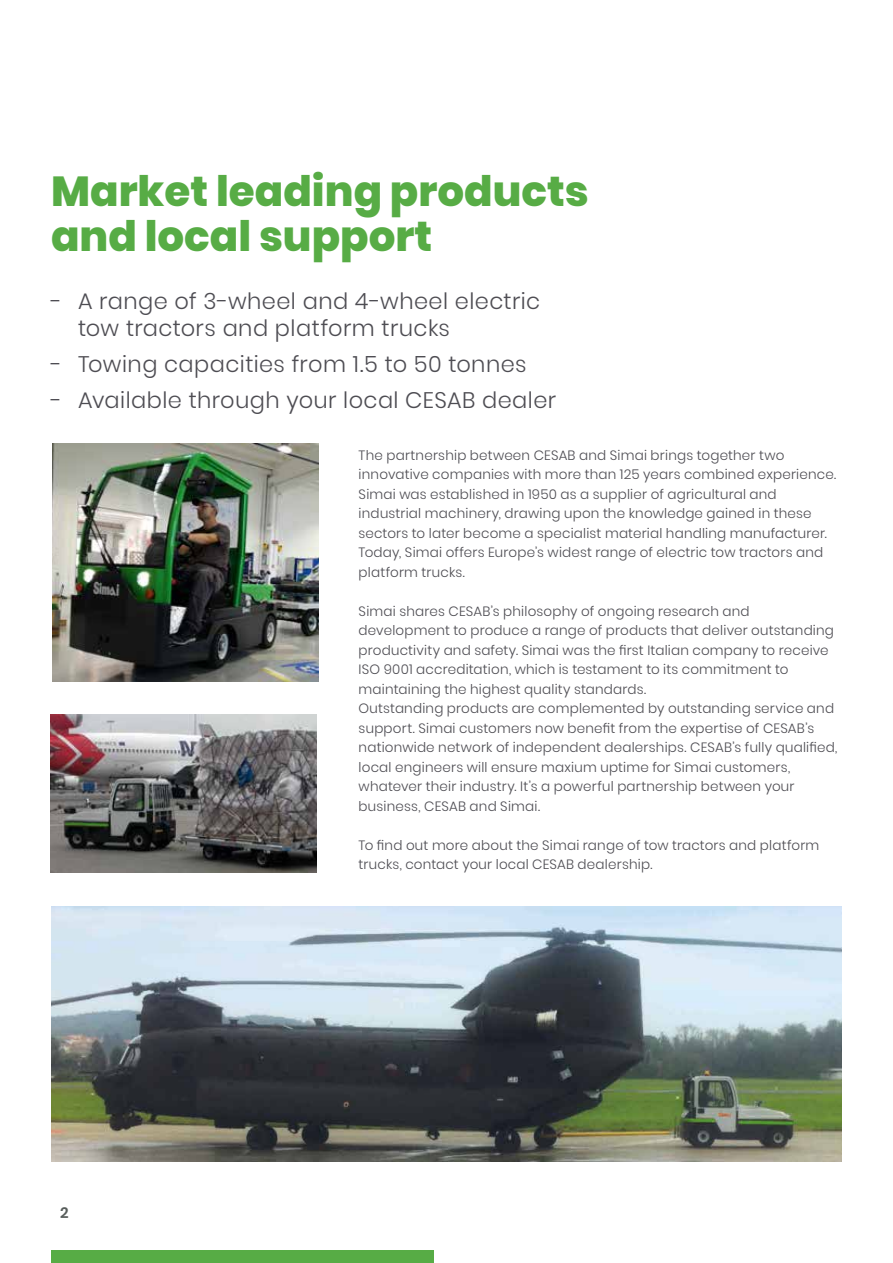
<style>
.page{position:relative;width:893px;height:1263px;background:#fff}
.page>*{position:absolute;margin:0;border:0;box-sizing:border-box;transform-origin:0 0}
.t1{font:800 42px/45px "Poppins";color:#57ac45}
.t2{font:300 22.5px/27px "Poppins";letter-spacing:.02em;color:#4e4d53}
.t3{font:600 15px "Poppins";color:#585e5c}
.t4{font:300 13.5px/19.5px "Poppins";letter-spacing:.015em;color:#4e4d53}
</style>
<div class="page">
<div style="left:51px;top:1250px;width:383px;height:13px;background:#57ac45"></div>
<img style="left:52px;top:444px;width:267px;height:238px">
<img style="left:50px;top:714px;width:267px;height:159px">
<img style="left:51px;top:907px;width:791px;height:254px">
<h1 class="t1" style="left:51px;top:169px;width:539px">Market leading products and local support</h1>
<h2 class="t2" style="left:78px;top:288px;width:464px;text-indent:-27px">- A range of 3-wheel and 4-wheel electric tow tractors and platform trucks</h2>
<h2 class="t2" style="left:51px;top:351px;width:477px">- Towing capacities from 1.5 to 50 tonnes</h2>
<h2 class="t2" style="left:51px;top:387px;width:507px">- Available through your local CESAB dealer</h2>
<p class="t3" style="left:60px;top:1204px;width:10px">2</p>
<p class="t4" style="left:359px;top:445px;width:479px">The partnership between CESAB and Simai brings together two innovative companies with more than 125 years combined experience.<br>Simai was established in 1950 as a supplier of agricultural and industrial machinery, drawing upon the knowledge gained in these sectors to later become a specialist material handling manufacturer.<br>Today, Simai offers Europe’s widest range of electric tow tractors and platform trucks.</p>
<p class="t4" style="left:359px;top:601px;width:480px">Simai shares CESAB’s philosophy of ongoing research and development to produce a range of products that deliver outstanding productivity and safety. Simai was the first Italian company to receive ISO 9001 accreditation, which is testament to its commitment to maintaining the highest quality standards.<br>Outstanding products are complemented by outstanding service and support. Simai customers now benefit from the expertise of CESAB’s nationwide network of independent dealerships. CESAB’s fully qualified, local engineers will ensure maxium uptime for Simai customers, whatever their industry. It’s a powerful partnership between your business, CESAB and Simai.</p>
<p class="t4" style="left:359px;top:835px;width:462px">To find out more about the Simai range of tow tractors and platform trucks, contact your local CESAB dealership.</p>
</div>
